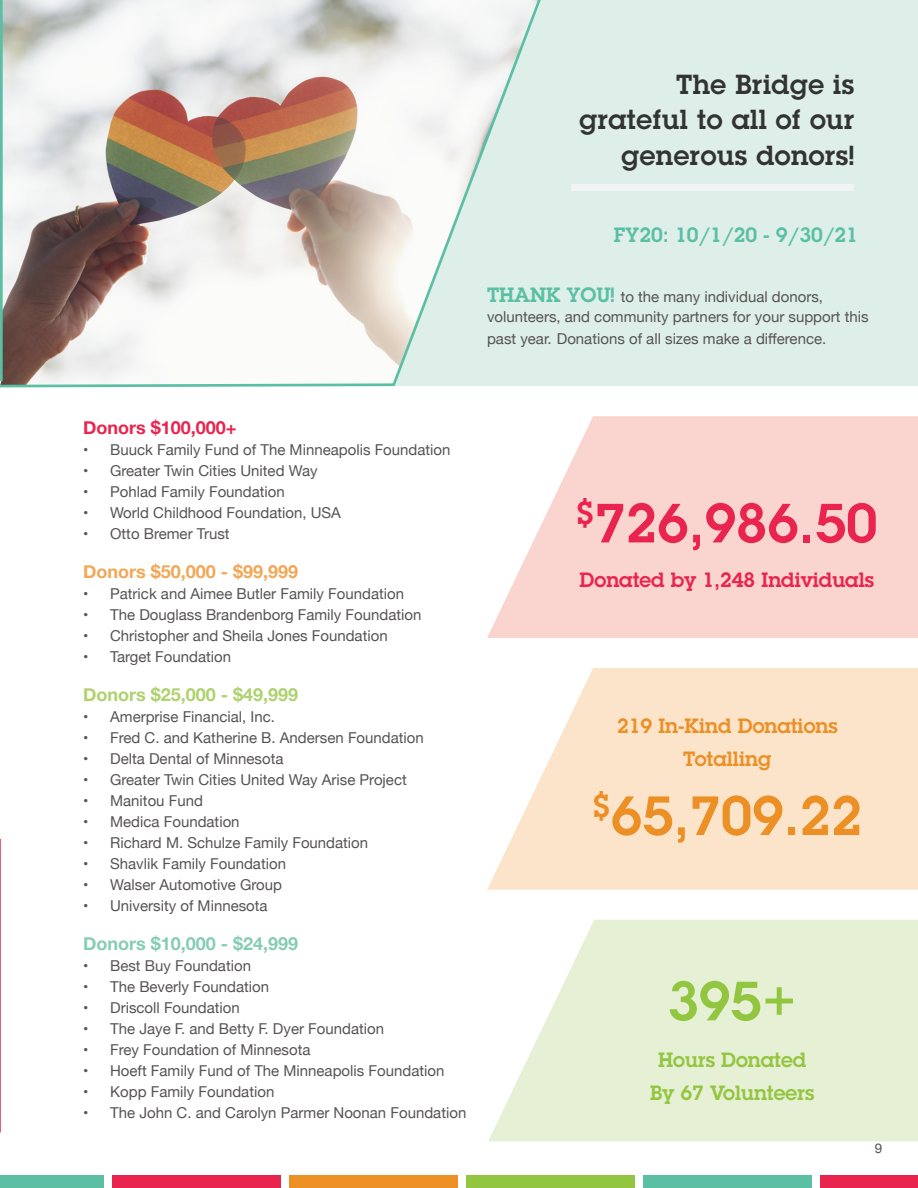
<style>
.page{position:relative;width:918px;height:1188px;background:#fff}
.page>*{position:absolute;margin:0;border:0;box-sizing:border-box;transform-origin:0 0}
.h3{font:600 54px "Lubalin Graph Std";color:#e9244f}
.h3-2{font:600 54px "Lubalin Graph Std";color:#ec8f24}
.h3-3{font:600 54px "Lubalin Graph Std";color:#93c640}
.t1{font:600 27px/35.2px "Lubalin Graph Std";letter-spacing:.02em;color:#323332;text-align:right}
.h3-4{font:600 20.25px/33px "Lubalin Graph Std";color:#ec8f24;text-align:center}
.h3-5{font:600 20.25px/33px "Lubalin Graph Std";color:#93c640;text-align:center}
.h3-6{font:600 20.25px "Lubalin Graph Std";color:#e9244f}
.h3-7{font:600 20.25px "Lubalin Graph Std";color:#5abfa3}
.p_-_form{font:700 18px "Helvetica Neue";color:#f1a757}
.p_-_form-2{font:700 18px "Helvetica Neue";color:#aed26e}
.p_-_form-3{font:700 18px "Helvetica Neue";color:#86ccb7}
.p_-_form-4{font:700 18px "Helvetica Neue";color:#e9244f}
.p_-_form-5{font:15px/20.2px "Helvetica Neue";color:#575353}
.t2{font:13.5px "Helvetica Neue";color:#575353}
.s1{font-family:"Lubalin Graph Std";font-weight:600;font-size:20.25px;color:#5abfa3}
</style>
<div class="page">
<div style="left:112px;top:1175px;width:169px;height:13px;background:#e9244f"></div>
<div style="left:0;top:1175px;width:104px;height:13px;background:#5abfa3"></div>
<div style="left:289px;top:1175px;width:169px;height:13px;background:#ec8f24"></div>
<div style="left:467px;top:1175px;width:168px;height:13px;background:#93c640"></div>
<div style="left:644px;top:1175px;width:168px;height:13px;background:#5abfa3"></div>
<div style="left:821px;top:1175px;width:97px;height:13px;background:#e9244f"></div>
<svg style="left:0;top:838px;width:1px;height:295px"></svg>
<svg style="left:487px;top:416px;width:431px;height:222px;background:#fad9d4"></svg>
<svg style="left:487px;top:668px;width:431px;height:222px;background:#fbe7d0"></svg>
<svg style="left:488px;top:920px;width:430px;height:221px;background:#e9f1d9"></svg>
<div style="left:548px;top:0;width:370px;height:386px;background:#ddefe8"></div>
<div style="left:571px;top:185px;width:283px;height:6px;background:#f2f3f4"></div>
<svg style="left:0;top:0;width:548px;height:388px"></svg>
<p class="t1" style="left:579px;top:66px;width:276px">The Bridge is grateful to all of our generous donors!</p>
<p class="h3-7" style="left:614px;top:222px;width:246px">FY20: 10/1/20 - 9/30/21</p>
<p class="p_-_form-5" style="left:487px;top:287px;width:383px"><span class="s1">THANK YOU!</span> to the many individual donors, volunteers, and community partners for your support this</p>
<p class="p_-_form-5" style="left:487px;top:329px;width:341px">past year. Donations of all sizes make a difference.</p>
<p class="p_-_form-4" style="left:83px;top:413px;width:155px">Donors $100,000+</p>
<p class="p_-_form-5" style="left:83px;top:440px;width:369px">• Buuck Family Fund of The Minneapolis Foundation</p>
<p class="p_-_form-5" style="left:83px;top:461px;width:236px">• Greater Twin Cities United Way</p>
<p class="p_-_form-5" style="left:83px;top:482px;width:203px">• Pohlad Family Foundation</p>
<p class="p_-_form-5" style="left:83px;top:503px;width:259px">• World Childhood Foundation, USA</p>
<p class="p_-_form-5" style="left:83px;top:524px;width:148px">• Otto Bremer Trust</p>
<p class="p_-_form" style="left:83px;top:557px;width:217px">Donors $50,000 - $99,999</p>
<p class="p_-_form-5" style="left:83px;top:584px;width:322px">• Patrick and Aimee Butler Family Foundation</p>
<p class="p_-_form-5" style="left:83px;top:605px;width:340px">• The Douglass Brandenborg Family Foundation</p>
<p class="p_-_form-5" style="left:83px;top:626px;width:306px">• Christopher and Sheila Jones Foundation</p>
<p class="p_-_form-5" style="left:83px;top:647px;width:149px">• Target Foundation</p>
<p class="p_-_form-2" style="left:83px;top:680px;width:217px">Donors $25,000 - $49,999</p>
<p class="p_-_form-5" style="left:83px;top:707px;width:193px">• Amerprise Financial, Inc.</p>
<p class="p_-_form-5" style="left:83px;top:728px;width:342px">• Fred C. and Katherine B. Andersen Foundation</p>
<p class="p_-_form-5" style="left:83px;top:749px;width:202px">• Delta Dental of Minnesota</p>
<p class="p_-_form-5" style="left:83px;top:770px;width:325px">• Greater Twin Cities United Way Arise Project</p>
<p class="p_-_form-5" style="left:83px;top:791px;width:121px">• Manitou Fund</p>
<p class="p_-_form-5" style="left:83px;top:812px;width:158px">• Medica Foundation</p>
<p class="p_-_form-5" style="left:83px;top:833px;width:287px">• Richard M. Schulze Family Foundation</p>
<p class="p_-_form-5" style="left:83px;top:854px;width:204px">• Shavlik Family Foundation</p>
<p class="p_-_form-5" style="left:83px;top:875px;width:200px">• Walser Automotive Group</p>
<p class="p_-_form-5" style="left:83px;top:896px;width:186px">• University of Minnesota</p>
<p class="p_-_form-3" style="left:83px;top:929px;width:217px">Donors $10,000 - $24,999</p>
<p class="p_-_form-5" style="left:83px;top:956px;width:169px">• Best Buy Foundation</p>
<p class="p_-_form-5" style="left:83px;top:977px;width:187px">• The Beverly Foundation</p>
<p class="p_-_form-5" style="left:83px;top:998px;width:158px">• Driscoll Foundation</p>
<p class="p_-_form-5" style="left:83px;top:1019px;width:302px">• The Jaye F. and Betty F. Dyer Foundation</p>
<p class="p_-_form-5" style="left:83px;top:1040px;width:229px">• Frey Foundation of Minnesota</p>
<p class="p_-_form-5" style="left:83px;top:1061px;width:363px">• Hoeft Family Fund of The Minneapolis Foundation</p>
<p class="p_-_form-5" style="left:83px;top:1082px;width:193px">• Kopp Family Foundation</p>
<p class="p_-_form-5" style="left:83px;top:1103px;width:385px">• The John C. and Carolyn Parmer Noonan Foundation</p>
<p class="h3" style="left:576px;top:488px;width:303px"><sup>$</sup>726,986.50</p>
<p class="h3-6" style="left:580px;top:567px;width:296px">Donated by 1,248 Individuals</p>
<p class="h3-4" style="left:617px;top:709px;width:222px">219 In-Kind Donations<br>Totalling</p>
<p class="h3-2" style="left:592px;top:780px;width:271px"><sup>$</sup>65,709.22</p>
<p class="h3-3" style="left:667px;top:965px;width:131px">395+</p>
<p class="h3-5" style="left:650px;top:1043px;width:166px">Hours Donated<br>By 67 Volunteers</p>
<p class="t2" style="left:875px;top:1139px;width:9px">9</p>
</div>
